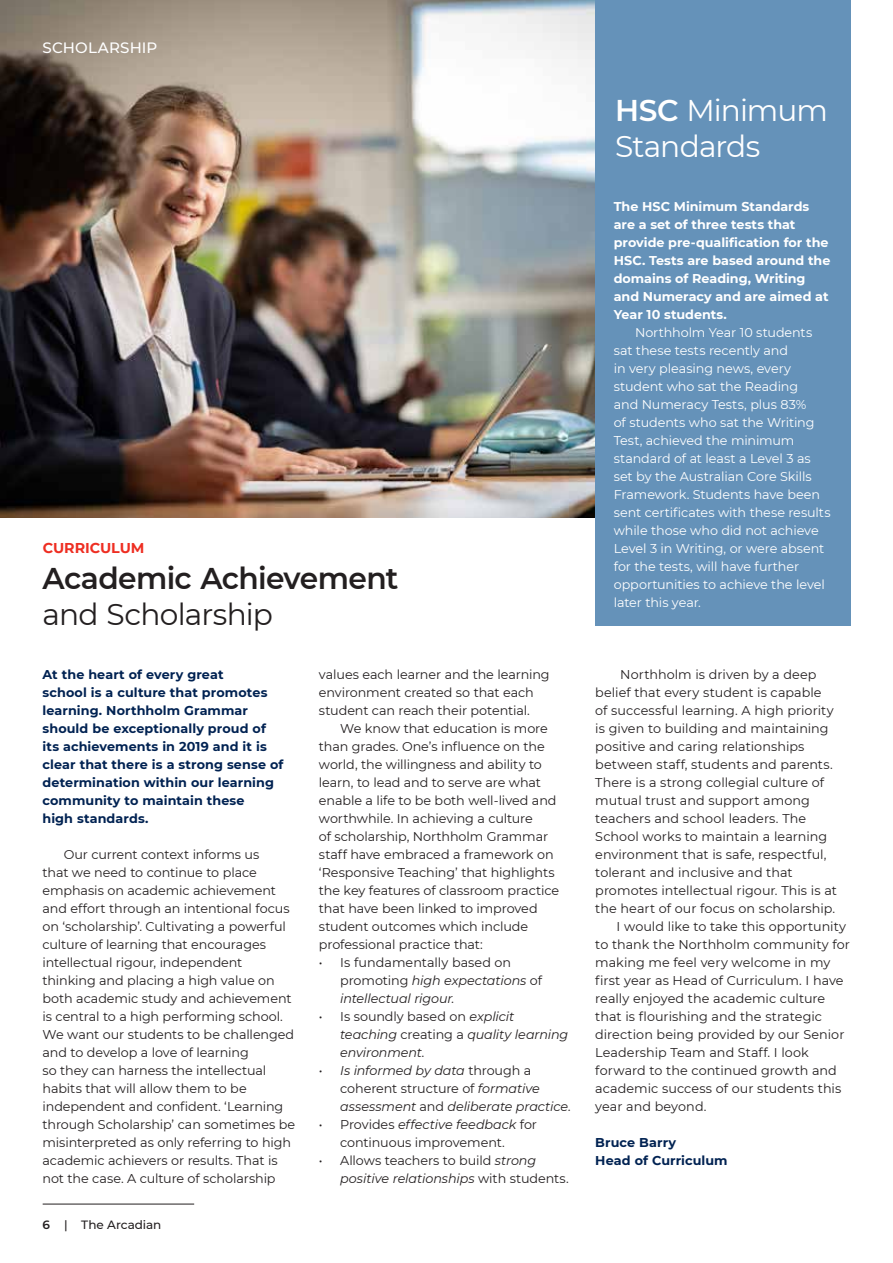
<style>
.page{position:relative;width:893px;height:1263px;background:#fff}
.page>*{position:absolute;margin:0;border:0;box-sizing:border-box;transform-origin:0 0}
.t1{font:600 30px "Montserrat";letter-spacing:-.02em;color:#231f20}
.t2{font:30px/36px "Montserrat";letter-spacing:-.035em;color:#fff}
.t3{font:30px "Montserrat";letter-spacing:-.025em;color:#231f20}
.t4{font:500 15px "Montserrat";letter-spacing:.01em;color:#fff}
.t5{font:700 14.25px "Montserrat";color:#ee2e22}
.t6{font:12.75px/18px "Montserrat";letter-spacing:-.005em;color:#231f20}
.t7{font:12.75px/18px "Montserrat";letter-spacing:-.005em;color:#fff}
.t8{font:700 12.75px/18px "Montserrat";letter-spacing:.005em;color:#002252}
.t9{font:italic 12.75px/18px "Montserrat";letter-spacing:-.01em;color:#231f20}
.t10{font:700 12.75px/18px "Montserrat";color:#fff}
.t11{font:500 12px "Montserrat";color:#231f20}
.s1{font-weight:600}
.s2{font-style:normal}
.s3{font-style:italic}
</style>
<div class="page">
<img style="left:0;top:0;width:595px;height:517px">
<div style="left:595px;top:0;width:255px;height:625px;background:#6592b9"></div>
<hr style="left:43px;top:1204px;width:151px;height:1px;background:#231f20">
<p class="t4" style="left:43px;top:37px;width:116px">SCHOLARSHIP</p>
<p class="t5" style="left:43px;top:538px;width:103px">CURRICULUM</p>
<h1 class="t1" style="left:43px;top:557px;width:357px">Academic Achievement</h1>
<h1 class="t3" style="left:43px;top:594px;width:232px">and Scholarship</h1>
<p class="t8" style="left:43px;top:665px;width:243px">At the heart of every great<br>school is a culture that promotes learning. Northholm Grammar should be exceptionally proud of its achievements in 2019 and it is clear that there is a strong sense of determination within our learning community to maintain these<br>high standards.</p>
<p class="t6" style="left:43px;top:845px;width:254px;text-indent:21px">Our current context informs us<br>that we need to continue to place emphasis on academic achievement and effort through an intentional focus on ‘scholarship’. Cultivating a powerful culture of learning that encourages intellectual rigour, independent thinking and placing a high value on both academic study and achievement is central to a high performing school.<br>We want our students to be challenged and to develop a love of learning<br>so they can harness the intellectual habits that will allow them to be independent and confident. ‘Learning through Scholarship’ can sometimes be misinterpreted as only referring to high academic achievers or results. That is not the case. A culture of scholarship</p>
<p class="t11" style="left:43px;top:1216px;width:120px"><span class="s1">6</span> | The Arcadian</p>
<p class="t6" style="left:319px;top:665px;width:232px">values each learner and the learning environment created so that each student can reach their potential.</p>
<p class="t6" style="left:319px;top:719px;width:242px;text-indent:21px">We know that education is more than grades. One’s influence on the world, the willingness and ability to learn, to lead and to serve are what enable a life to be both well-lived and worthwhile. In achieving a culture<br>of scholarship, Northholm Grammar staff have embraced a framework on ‘Responsive Teaching’ that highlights the key features of classroom practice that have been linked to improved student outcomes which include professional practice that:</p>
<p class="t9" style="left:340px;top:953px;width:203px;text-indent:-21px"><span class="s2">• Is fundamentally based on promoting</span> high expectations <span class="s2">of </span>intellectual rigour.</p>
<p class="t9" style="left:340px;top:1007px;width:230px;text-indent:-21px"><span class="s2">• Is soundly based on</span> explicit teaching <span class="s2">creating a</span> quality learning environment.</p>
<p class="t9" style="left:340px;top:1061px;width:232px;text-indent:-21px">• Is informed by data <span class="s2">through a coherent structure of</span> formative assessment <span class="s2">and</span> deliberate practice.</p>
<p class="t6" style="left:340px;top:1115px;width:198px;text-indent:-21px">• Provides <span class="s3">effective feedback</span> for continuous improvement.</p>
<p class="t6" style="left:340px;top:1151px;width:230px;text-indent:-21px">• Allows teachers to build <span class="s3">strong positive relationships</span> with students.</p>
<h1 class="t2" style="left:615px;top:91px;width:214px"><span class="s1">HSC</span> Minimum<br>Standards</h1>
<p class="t10" style="left:614px;top:197px;width:218px">The HSC Minimum Standards are a set of three tests that provide pre-qualification for the<br>HSC. Tests are based around the domains of Reading, Writing and Numeracy and are aimed at<br>Year 10 students.</p>
<p class="t7" style="left:614px;top:323px;width:218px;text-indent:21px">Northholm Year 10 students sat these tests recently and<br>in very pleasing news, every student who sat the Reading<br>and Numeracy Tests, plus 83%<br>of students who sat the Writing<br>Test, achieved the minimum standard of at least a Level 3 as set by the Australian Core Skills<br>Framework. Students have been sent certificates with these results while those who did not achieve<br>Level 3 in Writing, or were absent for the tests, will have further opportunities to achieve the level later this year.</p>
<p class="t6" style="left:620px;top:665px;width:198px">Northholm is driven by a deep</p>
<p class="t6" style="left:595px;top:683px;width:228px">belief that every student is capable</p>
<p class="t6" style="left:595px;top:701px;width:240px">of successful learning. A high priority</p>
<p class="t6" style="left:595px;top:719px;width:235px">is given to building and maintaining</p>
<p class="t6" style="left:595px;top:737px;width:211px">positive and caring relationships</p>
<p class="t6" style="left:595px;top:755px;width:239px">between staff, students and parents.</p>
<p class="t6" style="left:595px;top:773px;width:230px">There is a strong collegial culture of</p>
<p class="t6" style="left:595px;top:791px;width:216px">mutual trust and support among</p>
<p class="t6" style="left:595px;top:809px;width:212px">teachers and school leaders. The</p>
<p class="t6" style="left:595px;top:827px;width:233px">School works to maintain a learning</p>
<p class="t6" style="left:595px;top:845px;width:233px">environment that is safe, respectful,</p>
<p class="t6" style="left:595px;top:863px;width:199px">tolerant and inclusive and that</p>
<p class="t6" style="left:595px;top:881px;width:243px">promotes intellectual rigour. This is at</p>
<p class="t6" style="left:595px;top:899px;width:241px">the heart of our focus on scholarship.</p>
<p class="t6" style="left:617px;top:917px;width:231px">I would like to take this opportunity</p>
<p class="t6" style="left:595px;top:935px;width:256px">to thank the Northholm community for</p>
<p class="t6" style="left:595px;top:953px;width:237px">making me feel very welcome in my</p>
<p class="t6" style="left:595px;top:971px;width:250px">first year as Head of Curriculum. I have</p>
<p class="t6" style="left:595px;top:989px;width:231px">really enjoyed the academic culture</p>
<p class="t6" style="left:595px;top:1007px;width:228px">that is flourishing and the strategic</p>
<p class="t6" style="left:595px;top:1025px;width:251px">direction being provided by our Senior</p>
<p class="t6" style="left:595px;top:1043px;width:215px">Leadership Team and Staff. I look</p>
<p class="t6" style="left:595px;top:1061px;width:243px">forward to the continued growth and</p>
<p class="t6" style="left:595px;top:1079px;width:248px">academic success of our students this</p>
<p class="t6" style="left:595px;top:1097px;width:113px">year and beyond.</p>
<p class="t8" style="left:595px;top:1133px;width:134px">Bruce Barry<br>Head of Curriculum</p>
</div>
